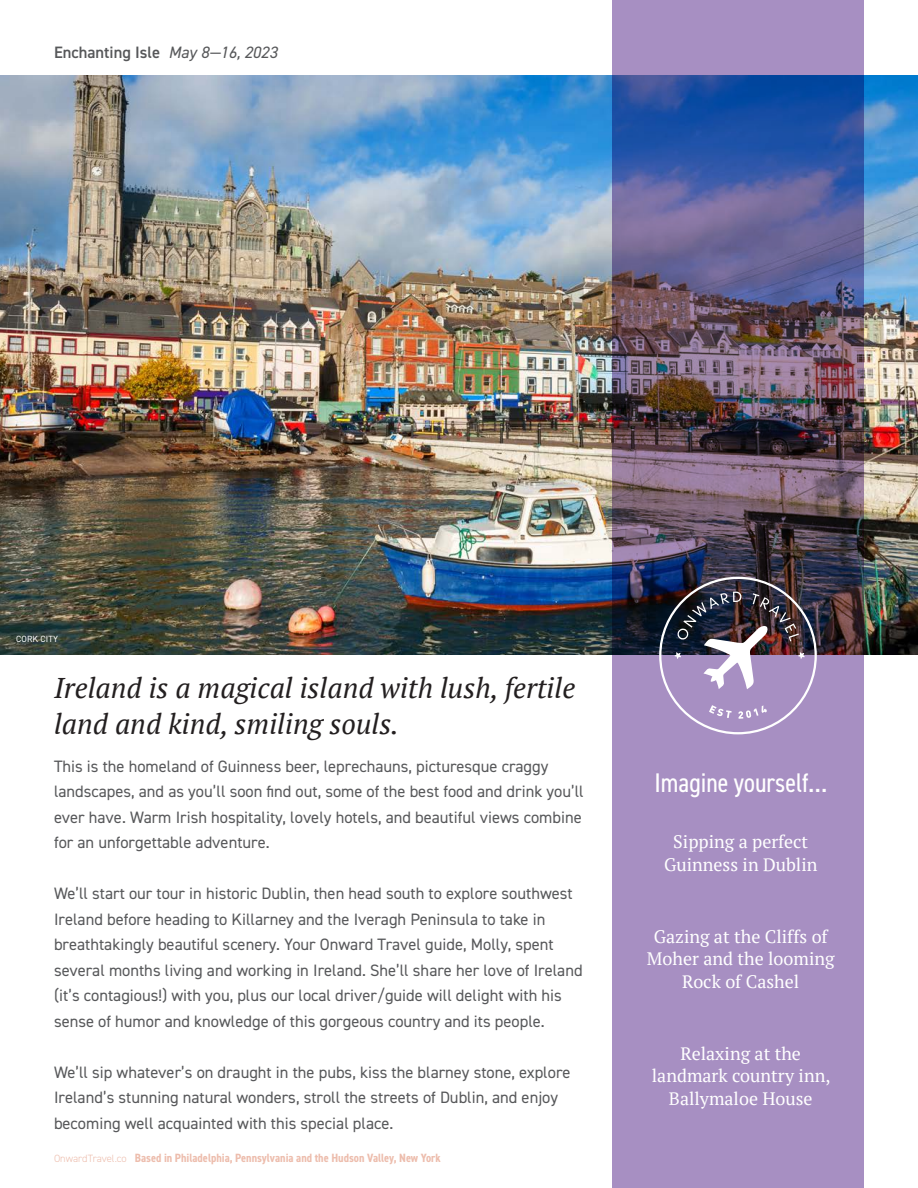
<style>
.page{position:relative;width:918px;height:1188px;background:#fff}
.page>*{position:absolute;margin:0;border:0;box-sizing:border-box;transform-origin:0 0}
.t1{font:italic 28.5px/36px "PT Serif";color:#231f20}
.t2{font:condensed 27px "DIN2014";color:#fff}
.t3{font:18px/22.5px "PT Serif";color:#fff;text-align:center}
.t4{font:16.5px/25.5px "DIN2014";color:#57585a}
.t5{font:600 16.5px "DIN2014";color:#57585a}
.t6{font:700 condensed 12px "DIN2014";color:#edbdad}
.t7{font:9px "DIN2014";letter-spacing:.01em;color:#fff}
.s1{font-weight:400;font-style:italic}
.s2{font-weight:300;font-stretch:normal;font-size:10.5px}
</style>
<div class="page">
<img style="left:0;top:76px;width:918px;height:578px">
<img style="left:612px;top:0;width:252px;height:1188px">
<img style="left:659px;top:577px;width:158px;height:157px">
<p class="t5" style="left:54px;top:42px;width:225px">Enchanting Isle <span class="s1">May 8—16, 2023</span></p>
<p class="t7" style="left:16px;top:633px;width:43px">CORK CITY</p>
<p class="t1" style="left:54px;top:670px;width:523px">Ireland is a magical island with lush, fertile land and kind, smiling souls.</p>
<p class="t4" style="left:54px;top:753px;width:531px">This is the homeland of Guinness beer, leprechauns, picturesque craggy landscapes, and as you’ll soon find out, some of the best food and drink you’ll ever have. Warm Irish hospitality, lovely hotels, and beautiful views combine for an unforgettable adventure.</p>
<p class="t4" style="left:54px;top:881px;width:530px">We’ll start our tour in historic Dublin, then head south to explore southwest Ireland before heading to Killarney and the Iveragh Peninsula to take in breathtakingly beautiful scenery. Your Onward Travel guide, Molly, spent several months living and working in Ireland. She’ll share her love of Ireland (it’s contagious!) with you, plus our local driver/guide will delight with his sense of humor and knowledge of this gorgeous country and its people.</p>
<p class="t4" style="left:54px;top:1059px;width:518px">We’ll sip whatever’s on draught in the pubs, kiss the blarney stone, explore<br>Ireland’s stunning natural wonders, stroll the streets of Dublin, and enjoy becoming well acquainted with this special place.</p>
<p class="t6" style="left:54px;top:1150px;width:388px"><span class="s2">OnwardTravel.co</span> Based in Philadelphia, Pennsylvania and the Hudson Valley, New York</p>
<p class="t2" style="left:654px;top:765px;width:174px">Imagine yourself…</p>
<p class="t3" style="left:664px;top:831px;width:155px">Sipping a perfect<br>Guinness in Dublin</p>
<p class="t3" style="left:647px;top:925px;width:189px">Gazing at the Cliffs of<br>Moher and the looming<br>Rock of Cashel</p>
<p class="t3" style="left:652px;top:1042px;width:180px">Relaxing at the landmark country inn,<br>Ballymaloe House</p>
</div>
